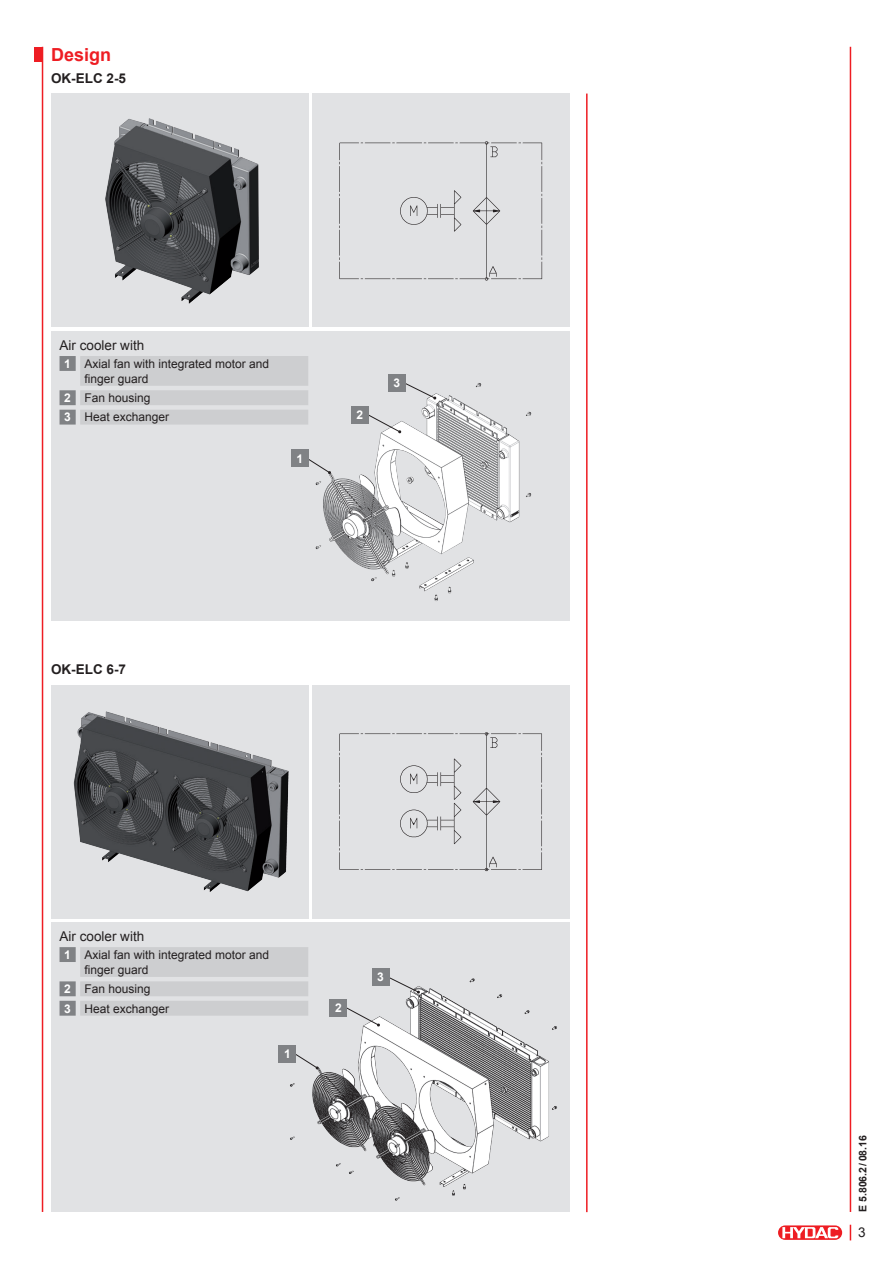
<style>
.page{position:relative;width:893px;height:1263px;background:#fff}
.page>*{position:absolute;margin:0;border:0;box-sizing:border-box;transform-origin:0 0}
.t1{font:700 18px "Arial";color:#ee1d23}
.t2{font:13.5px "Arial";color:#231f20}
.t3{font:700 13.5px "Arial";color:#231f20}
.t4{font:12px/14.9px "Arial";color:#231f20}
.t5{font:700 12px "Arial";color:#fff}
.t6{font:700 10.5px "Arial";color:#231f20}
.s1{font-weight:700;color:#fff}
</style>
<div class="page">
<div style="left:777px;top:1225px;width:66px;height:15px;border:1px solid #fff;border-radius:7px"></div>
<svg style="left:778px;top:1225px;width:64px;height:15px"></svg>
<svg style="left:782px;top:1227px;width:56px;height:11px"></svg>
<hr style="left:42px;top:47px;width:1px;height:1165px;background:#ee1d23">
<hr style="left:850px;top:47px;width:1px;height:1165px;background:#ee1d23">
<svg style="left:850px;top:1225px;width:1px;height:15px"></svg>
<div style="left:34px;top:47px;width:9px;height:15px;background:#ee1d23"></div>
<hr style="left:586px;top:94px;width:2px;height:1118px;background:#ee1d23">
<div style="left:51px;top:94px;width:257px;height:233px;background:#e1e2e4"></div>
<img style="left:105px;top:118px;width:154px;height:186px">
<div style="left:51px;top:685px;width:257px;height:233px;background:#e1e2e4"></div>
<img style="left:73px;top:711px;width:216px;height:181px">
<div style="left:51px;top:332px;width:519px;height:289px;background:#e1e2e4"></div>
<img style="left:291px;top:374px;width:241px;height:227px">
<div style="left:51px;top:923px;width:519px;height:289px;background:#e1e2e4"></div>
<img style="left:278px;top:968px;width:279px;height:233px">
<svg style="left:60px;top:356px;width:248px;height:69px"></svg>
<svg style="left:60px;top:947px;width:248px;height:69px"></svg>
<svg style="left:403px;top:382px;width:33px;height:18px"></svg>
<svg style="left:365px;top:413px;width:36px;height:20px"></svg>
<svg style="left:305px;top:457px;width:26px;height:17px"></svg>
<div style="left:388px;top:374px;width:17px;height:17px;background:#808285"></div>
<div style="left:351px;top:406px;width:17px;height:17px;background:#808285"></div>
<div style="left:291px;top:450px;width:17px;height:17px;background:#808285"></div>
<svg style="left:387px;top:976px;width:33px;height:18px"></svg>
<svg style="left:344px;top:1006px;width:36px;height:21px"></svg>
<svg style="left:293px;top:1052px;width:26px;height:17px"></svg>
<div style="left:372px;top:968px;width:17px;height:17px;background:#808285"></div>
<div style="left:330px;top:999px;width:17px;height:17px;background:#808285"></div>
<div style="left:279px;top:1045px;width:17px;height:17px;background:#808285"></div>
<div style="left:313px;top:94px;width:257px;height:233px;background:#e1e2e4"></div>
<img style="left:339px;top:141px;width:204px;height:140px">
<div style="left:313px;top:685px;width:257px;height:233px;background:#e1e2e4"></div>
<img style="left:339px;top:732px;width:203px;height:140px">
<h1 class="t1" style="left:51px;top:42px;width:62px">Design</h1>
<p class="t3" style="left:51px;top:69px;width:77px">OK-ELC 2-5</p>
<p class="t2" style="left:60px;top:336px;width:86px">Air cooler with</p>
<p class="t4" style="left:84px;top:356px;width:186px;text-indent:-20px"><span class="s1">1</span> Axial fan with integrated motor and finger guard</p>
<p class="t4" style="left:64px;top:388px;width:106px;line-height:19.4px"><span class="s1">2</span> Fan housing<br><span class="s1">3</span> Heat exchanger</p>
<p class="t5" style="left:296px;top:451px;width:8px">1</p>
<p class="t5" style="left:356px;top:407px;width:8px">2</p>
<p class="t5" style="left:394px;top:375px;width:8px">3</p>
<p class="t3" style="left:51px;top:660px;width:77px">OK-ELC 6-7</p>
<p class="t2" style="left:60px;top:927px;width:86px">Air cooler with</p>
<p class="t4" style="left:84px;top:947px;width:186px;text-indent:-20px"><span class="s1">1</span> Axial fan with integrated motor and finger guard</p>
<p class="t4" style="left:64px;top:979px;width:106px;line-height:19.4px"><span class="s1">2</span> Fan housing<br><span class="s1">3</span> Heat exchanger</p>
<p class="t5" style="left:284px;top:1046px;width:8px">1</p>
<p class="t5" style="left:335px;top:1000px;width:8px">2</p>
<p class="t5" style="left:377px;top:969px;width:8px">3</p>
<p class="t6" style="left:856px;top:1212px;width:78px;rotate:-90deg">E 5.806.2/08.16</p>
<p class="t2" style="left:858px;top:1223px;width:9px">3</p>
</div>
